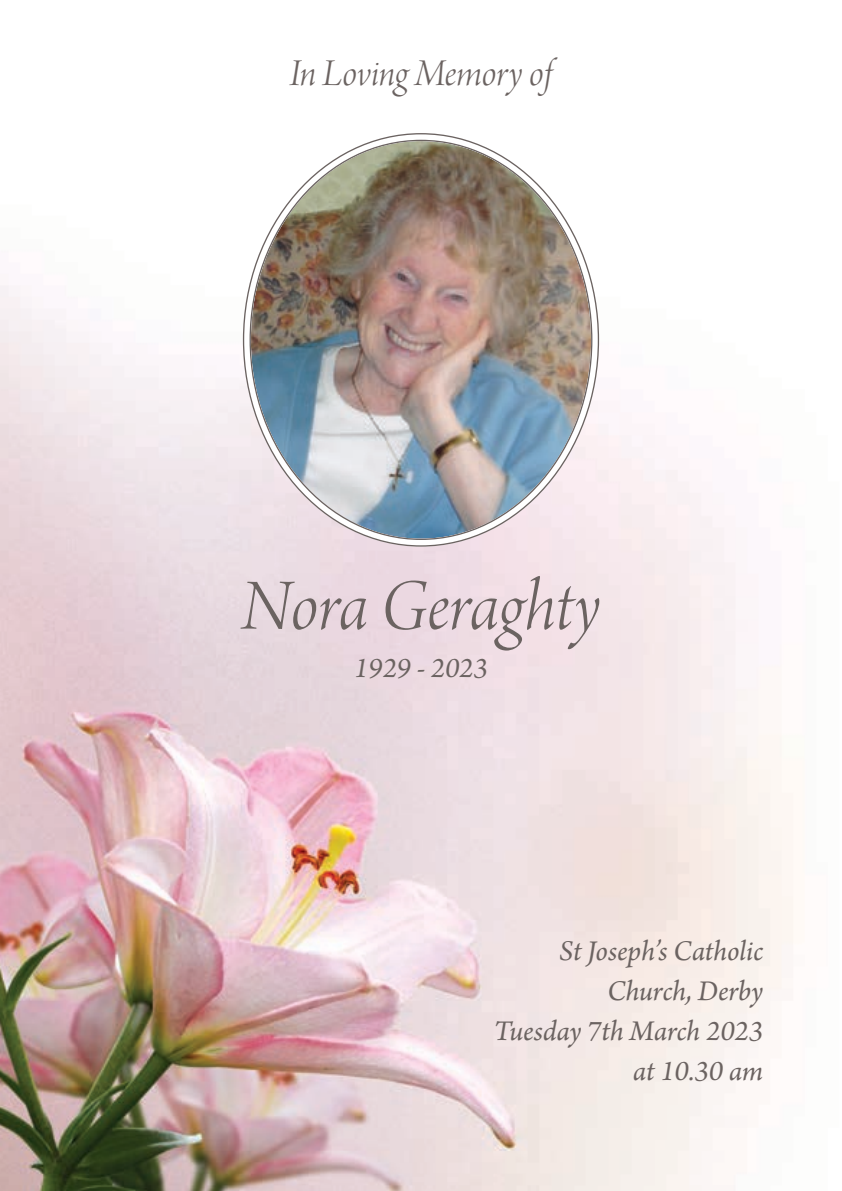
<style>
.page{position:relative;width:842px;height:1191px;background:#fff}
.page>*{position:absolute;margin:0;border:0;box-sizing:border-box;transform-origin:0 0}
.t1{font:76px "Arno Pro Light Italic Display";letter-spacing:-.005em;color:#6b6361}
.t2{font:40px "Arno Pro Light Italic Display";letter-spacing:-.005em;color:#6b6361}
.t3{font:italic 30px/40px "Arno Pro";letter-spacing:-.005em;color:#6b6361;text-align:right}
</style>
<div class="page">
<img style="left:0;top:133px;width:794px;height:1058px">
<img style="left:251px;top:141px;width:340px;height:397px">
<h2 class="t2" style="left:290px;top:51px;width:264px">In Loving Memory of</h2>
<h1 class="t1" style="left:241px;top:563px;width:361px">Nora Geraghty</h1>
<p class="t3" style="left:354px;top:649px;width:135px">1929 - 2023</p>
<p class="t3" style="left:494px;top:932px;width:271px">St Joseph’s Catholic<br>Church, Derby<br>Tuesday 7th March 2023 at 10.30 am</p>
</div>
